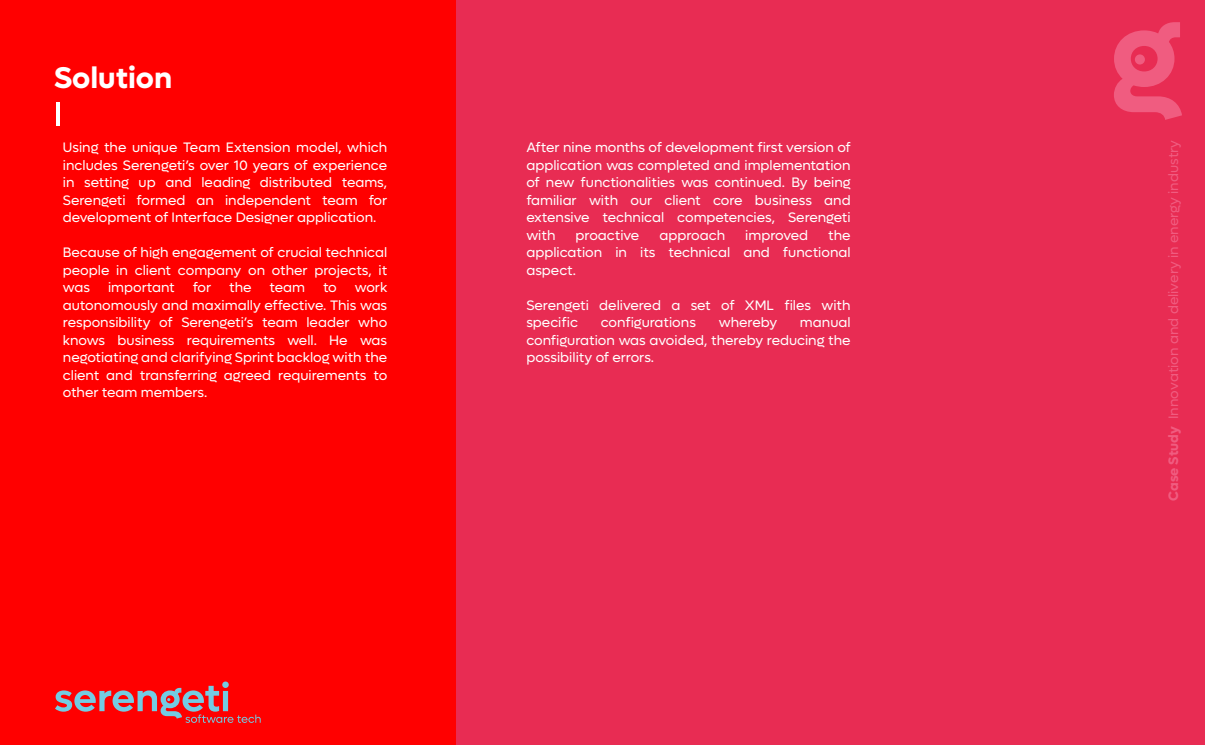
<style>
.page{position:relative;width:1205px;height:745px;background:#fff}
.page>*{position:absolute;margin:0;border:0;box-sizing:border-box;transform-origin:0 0}
.t1{font:700 30px "Lufga";color:#fff}
.t2{font:13.75px/17.5px "Lufga";color:#fff;text-align:justify}
.t3{font:13.75px "Lufga";color:#f05c80}
.s1{font-weight:700}
</style>
<div class="page">
<div style="left:455px;top:0;width:750px;height:744px;background:#e82c53"></div>
<div style="left:0;top:0;width:455px;height:744px;background:#f00"></div>
<svg style="left:55px;top:681px;width:206px;height:41px"></svg>
<hr style="left:57px;top:102px;width:3px;height:23px;background:#fff">
<svg style="left:1114px;top:22px;width:68px;height:98px"></svg>
<h1 class="t1" style="left:54px;top:64px;width:120px">Solution</h1>
<p class="t2" style="left:63px;top:139px;width:326px">Using the unique Team Extension model, which includes Serengeti’s over 10 years of experience in setting up and leading distributed teams, Serengeti formed an independent team for development of Interface Designer application.</p>
<p class="t2" style="left:63px;top:244px;width:326px">Because of high engagement of crucial technical people in client company on other projects, it was</p>
<p class="t2" style="left:108px;top:279px;width:68px">important</p>
<p class="t2" style="left:193px;top:279px;width:20px">for</p>
<p class="t2" style="left:229px;top:279px;width:24px">the</p>
<p class="t2" style="left:269px;top:279px;width:37px">team</p>
<p class="t2" style="left:323px;top:279px;width:15px">to</p>
<p class="t2" style="left:63px;top:279px;width:326px;text-indent:292px">work autonomously and maximally effective. This was responsibility of Serengeti’s team leader who knows business requirements well. He was negotiating and clarifying Sprint backlog with the client and transferring agreed requirements to other team members.</p>
<p class="t2" style="left:526px;top:139px;width:326px">After nine months of development first version of application was completed and implementation of new functionalities was continued. By being familiar with our client core business and extensive technical competencies, Serengeti with</p>
<p class="t2" style="left:576px;top:227px;width:65px">proactive</p>
<p class="t2" style="left:659px;top:227px;width:67px">approach</p>
<p class="t2" style="left:745px;top:227px;width:64px">improved</p>
<p class="t2" style="left:526px;top:227px;width:326px;text-indent:302px">the application in its technical and functional aspect.</p>
<p class="t2" style="left:526px;top:297px;width:326px">Serengeti delivered a set of XML files with specific</p>
<p class="t2" style="left:601px;top:314px;width:97px">configurations</p>
<p class="t2" style="left:719px;top:314px;width:60px">whereby</p>
<p class="t2" style="left:526px;top:314px;width:326px;text-indent:274px">manual configuration was avoided, thereby reducing the possibility of errors.</p>
<p class="t3" style="left:1167px;top:501px;width:362px;rotate:-90deg"><span class="s1">Case Study</span> Innovation and delivery in energy industry</p>
</div>
